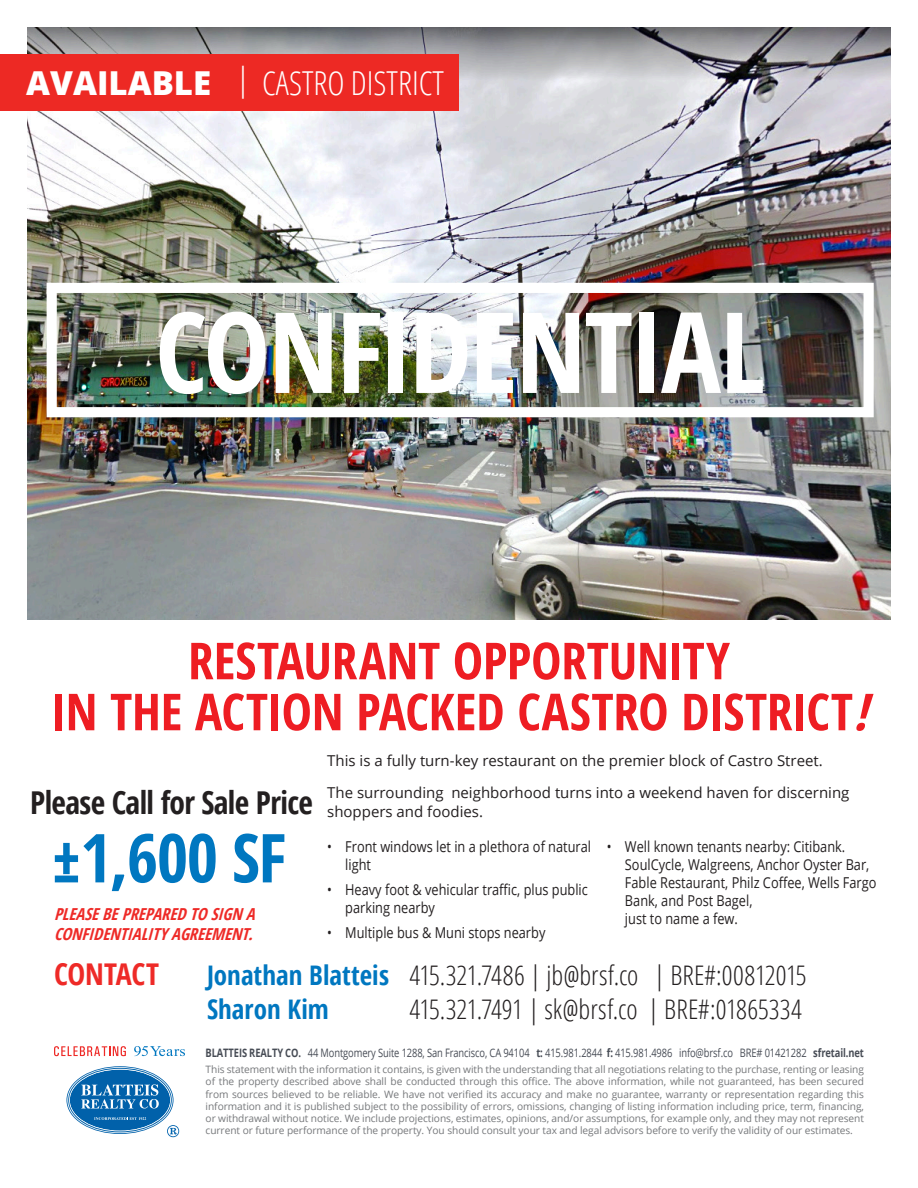
<style>
.page{position:relative;width:918px;height:1188px;background:#fff}
.page>*{position:absolute;margin:0;border:0;box-sizing:border-box;transform-origin:0 0}
.Neighborhood_Image_T{font:700 condensed 112.2px "Open Sans";letter-spacing:-.02em;color:#fff}
.t1{font:700 condensed 67.5px "Open Sans";color:#0077c0}
.t2{font:700 condensed 51px "Open Sans";letter-spacing:-.005em;color:#ee1d23}
.t3{font:300 condensed 33px "Open Sans";color:#fff}
.t4{font:700 condensed 31.5px "Open Sans";letter-spacing:-.02em;color:#231f20}
.Body_Copy{font:700 condensed 30px "Open Sans";letter-spacing:-.005em;color:#ee2a27}
.Body_Copy-2{font:300 condensed 27px/33.9px "Open Sans";letter-spacing:-.005em;color:#231f20}
.t5{font:italic 700 condensed 16.5px/19.5px "Open Sans";color:#ee2a27}
.t6{font:15px/18px "Open Sans";color:#231f20;scale:.85 1}
.t7{font:15px/19.5px "Open Sans";color:#231f20}
.t8{font:11.7px "Open Sans";letter-spacing:-.01em;color:#474c55;scale:.8 1}
.t9{font:10.2px/12.1px "Open Sans";letter-spacing:-.005em;color:#76787b;text-align:justify}
.s1{font-weight:800;font-stretch:normal}
.s2{font-style:italic}
.s3{font-weight:700;color:#0077c0}
.s4{font-weight:700}
</style>
<div class="page">
<svg style="left:66px;top:1066px;width:113px;height:71px"></svg>
<svg style="left:54px;top:1046px;width:72px;height:10px"></svg>
<svg style="left:134px;top:1046px;width:51px;height:10px"></svg>
<img style="left:27px;top:27px;width:864px;height:592px">
<div style="left:47px;top:283px;width:827px;height:134px;border:10px solid #fff"></div>
<div style="left:0;top:54px;width:459px;height:57px;background:#ed2924"></div>
<p class="t3" style="left:26px;top:61px;width:419px"><span class="s1">AVAILABLE</span> | CASTRO DISTRICT</p>
<p class="Neighborhood_Image_T" style="left:155px;top:274px;width:612px">CONFIDENTIAL</p>
<p class="t2" style="left:188px;top:625px;width:543px">RESTAURANT OPPORTUNITY</p>
<p class="t2" style="left:51px;top:676px;width:835px">IN THE ACTION PACKED CASTRO DISTRICT<span class="s2">!</span></p>
<p class="t4" style="left:30px;top:780px;width:284px">Please Call for Sale Price</p>
<p class="t1" style="left:51px;top:811px;width:236px">±1,600 SF</p>
<p class="t5" style="left:54px;top:904px;width:208px">PLEASEBEPREPAREDTOSIGNA<br>CONFIDENTIALITYAGREEMENT.</p>
<p class="t7" style="left:327px;top:751px;width:497px">This is a fully turn-key restaurant on the premier block of Castro Street.</p>
<p class="t7" style="left:327px;top:782px;width:524px">The surrounding neighborhood turns into a weekend haven for discerning shoppers and foodies.</p>
<p class="t6" style="left:345px;top:837px;width:291px;text-indent:-18px">• Front windows let in a plethora of natural light</p>
<p class="t6" style="left:345px;top:880px;width:287px;text-indent:-18px">• Heavy foot &amp; vehicular traffic, plus public parking nearby</p>
<p class="t6" style="left:327px;top:923px;width:258px">• Multiple bus &amp; Muni stops nearby</p>
<p class="t6" style="left:625px;top:837px;width:297px;text-indent:-18px">• Well known tenants nearby: Citibank.<br>SoulCycle, Walgreens, Anchor Oyster Bar, Fable Restaurant, Philz Coffee, Wells Fargo Bank, and Post Bagel,<br>just to name a few.</p>
<p class="Body_Copy" style="left:54px;top:953px;width:107px">CONTACT</p>
<p class="Body_Copy-2" style="left:207px;top:957px;width:601px"><span class="s3">Jonathan Blatteis</span> 415.321.7486 | jb@brsf.co | BRE#:00812015<br><span class="s3">Sharon Kim</span></p>
<p class="Body_Copy-2" style="left:410px;top:991px;width:394px">415.321.7491 | sk@brsf.co | BRE#:01865334</p>
<p class="t8" style="left:206px;top:1044px;width:824px"><span class="s4">BLATTEIS REALTY CO.</span> 44 Montgomery Suite 1288, San Francisco, CA 94104 <span class="s4">t:</span> 415.981.2844 <span class="s4">f:</span> 415.981.4986 info@brsf.co BRE# 01421282 <span class="s4">sfretail.net</span></p>
<p class="t9" style="left:206px;top:1063px;width:660px">This statement with the information it contains, is given with the understanding that all negotiations relating to the purchase, renting or leasing of the property described above shall be conducted through this office. The above information, while not guaranteed, has been secured from sources believed to be reliable. We have not verified its accuracy and make no guarantee, warranty or representation regarding this information and it is published subject to the possibility of errors, omissions, changing of listing information including price, term, financing, or withdrawal without notice. We include projections, estimates, opinions, and/or assumptions, for example only, and they may not represent current or future performance of the property. You should consult your tax and legal advisors before to verify the validity of our estimates.</p>
</div>
